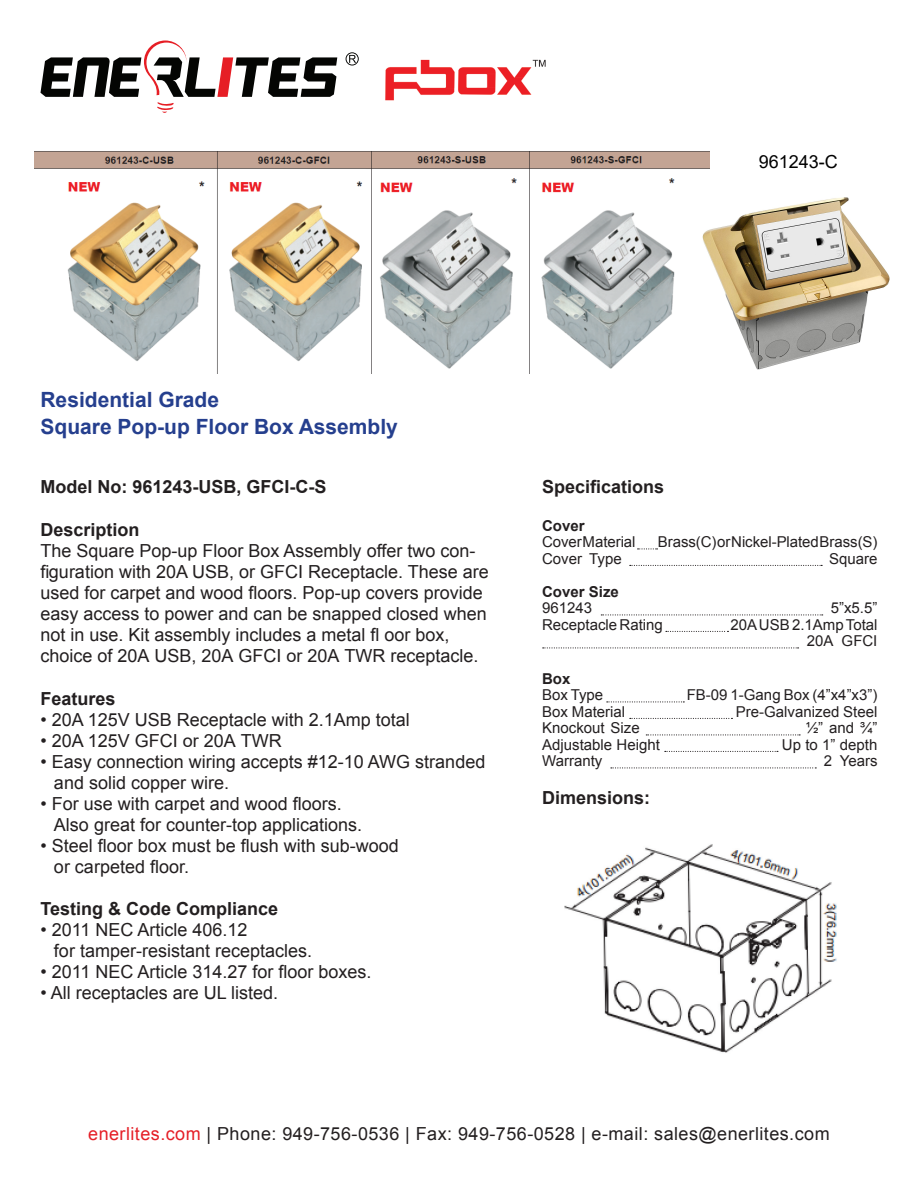
<style>
.page{position:relative;width:918px;height:1188px;background:#fff}
.page>*{position:absolute;margin:0;border:0;box-sizing:border-box;transform-origin:0 0}
.t1{font:700 21px/27px "Arial";color:#253f8e}
.t2{font:18px/21px "Arial";color:#231f20}
.t3{font:700 18px "Arial";color:#231f20}
.t4{font:18px "Arial";letter-spacing:.025em;color:#231f20}
.t5{font:18px "Arial";color:#000}
.t6{font:15px/16.5px "Arial";color:#231f20;text-align:right}
.t7{font:700 15px "Arial";color:#231f20}
.s1{color:#e51f27}
</style>
<div class="page">
<svg style="left:40px;top:40px;width:297px;height:73px"></svg>
<svg style="left:346px;top:52px;width:12px;height:14px"></svg>
<svg style="left:638px;top:548px;width:20px;height:1px"></svg>
<svg style="left:630px;top:565px;width:192px;height:1px"></svg>
<svg style="left:601px;top:614px;width:222px;height:1px"></svg>
<svg style="left:666px;top:631px;width:62px;height:1px"></svg>
<svg style="left:543px;top:647px;width:256px;height:1px"></svg>
<svg style="left:607px;top:701px;width:77px;height:1px"></svg>
<svg style="left:630px;top:718px;width:102px;height:1px"></svg>
<svg style="left:646px;top:734px;width:154px;height:1px"></svg>
<svg style="left:665px;top:751px;width:113px;height:1px"></svg>
<svg style="left:611px;top:767px;width:205px;height:1px"></svg>
<img style="left:385px;top:59px;width:161px;height:42px">
<img style="left:565px;top:844px;width:272px;height:209px">
<img style="left:35px;top:151px;width:674px;height:223px">
<img style="left:702px;top:197px;width:187px;height:172px">
<p class="t5" style="left:759px;top:149px;width:81px">961243-C</p>
<p class="t1" style="left:40px;top:387px;width:359px">Residential Grade<br>Square Pop-up Floor Box Assembly</p>
<p class="t3" style="left:40px;top:475px;width:288px">Model No: 961243-USB, GFCI-C-S</p>
<p class="t3" style="left:40px;top:518px;width:101px">Description</p>
<p class="t2" style="left:40px;top:540px;width:450px">The Square Pop-up Floor Box Assembly offer two con&shy;fi guration with 20A USB, or GFCI Receptacle. These are used for carpet and wood fl oors. Pop-up covers provide easy access to power and can be snapped closed when not in use. Kit assembly includes a metal fl oor box, choice of 20A USB, 20A GFCI or 20A TWR receptacle.</p>
<p class="t3" style="left:40px;top:686px;width:77px">Features</p>
<p class="t2" style="left:40px;top:709px;width:371px">• 20A 125V USB Receptacle with 2.1Amp total</p>
<p class="t2" style="left:40px;top:730px;width:243px">• 20A 125V GFCI or 20A TWR</p>
<p class="t2" style="left:54px;top:751px;width:433px;text-indent:-14px">• Easy connection wiring accepts #12-10 AWG stranded and solid copper wire.</p>
<p class="t2" style="left:54px;top:793px;width:310px;text-indent:-14px">• For use with carpet and wood floors.<br>Also great for counter-top applications.</p>
<p class="t2" style="left:54px;top:835px;width:346px;text-indent:-14px">• Steel floor box must be flush with sub-wood or carpeted floor.</p>
<p class="t3" style="left:40px;top:897px;width:239px">Testing &amp; Code Compliance</p>
<p class="t2" style="left:54px;top:920px;width:260px;text-indent:-14px">• 2011 NEC Article 406.12<br>for tamper-resistant receptacles.</p>
<p class="t2" style="left:40px;top:962px;width:333px">• 2011 NEC Article 314.27 for floor boxes.</p>
<p class="t2" style="left:40px;top:983px;width:239px">• All receptacles are UL listed.</p>
<p class="t3" style="left:542px;top:475px;width:124px">Specifications</p>
<p class="t7" style="left:542px;top:516px;width:44px">Cover</p>
<p class="t6" style="left:542px;top:534px;width:95px">Cover Material</p>
<p class="t6" style="left:658px;top:534px;width:221px">Brass(C) or Nickel-Plated Brass(S)</p>
<p class="t6" style="left:542px;top:550px;width:81px">Cover Type</p>
<p class="t6" style="left:829px;top:550px;width:50px">Square</p>
<p class="t7" style="left:542px;top:582px;width:78px">Cover Size</p>
<p class="t6" style="left:542px;top:600px;width:52px">961243</p>
<p class="t6" style="left:831px;top:600px;width:48px">5”x5.5”</p>
<p class="t6" style="left:542px;top:616px;width:122px">Receptacle Rating</p>
<p class="t6" style="left:731px;top:616px;width:149px">20A USB 2.1Amp Total<br>20A GFCI</p>
<p class="t7" style="left:542px;top:669px;width:30px">Box</p>
<p class="t6" style="left:542px;top:687px;width:63px">Box Type</p>
<p class="t6" style="left:687px;top:687px;width:192px">FB-09 1-Gang Box (4”x4”x3”)</p>
<p class="t6" style="left:542px;top:703px;width:85px">Box Material</p>
<p class="t6" style="left:736px;top:703px;width:143px">Pre-Galvanized Steel</p>
<p class="t6" style="left:542px;top:720px;width:99px">Knockout Size</p>
<p class="t6" style="left:806px;top:720px;width:73px">½” and ¾”</p>
<p class="t6" style="left:542px;top:736px;width:119px">Adjustable Height</p>
<p class="t6" style="left:782px;top:736px;width:97px">Up to 1” depth</p>
<p class="t6" style="left:542px;top:753px;width:62px">Warranty</p>
<p class="t6" style="left:824px;top:753px;width:55px">2 Years</p>
<p class="t3" style="left:542px;top:786px;width:110px">Dimensions:</p>
<p class="t4" style="left:88px;top:1122px;width:743px"><span class="s1">enerlites.com</span> | Phone: 949-756-0536 | Fax: 949-756-0528 | e-mail: sales@enerlites.com</p>
</div>
